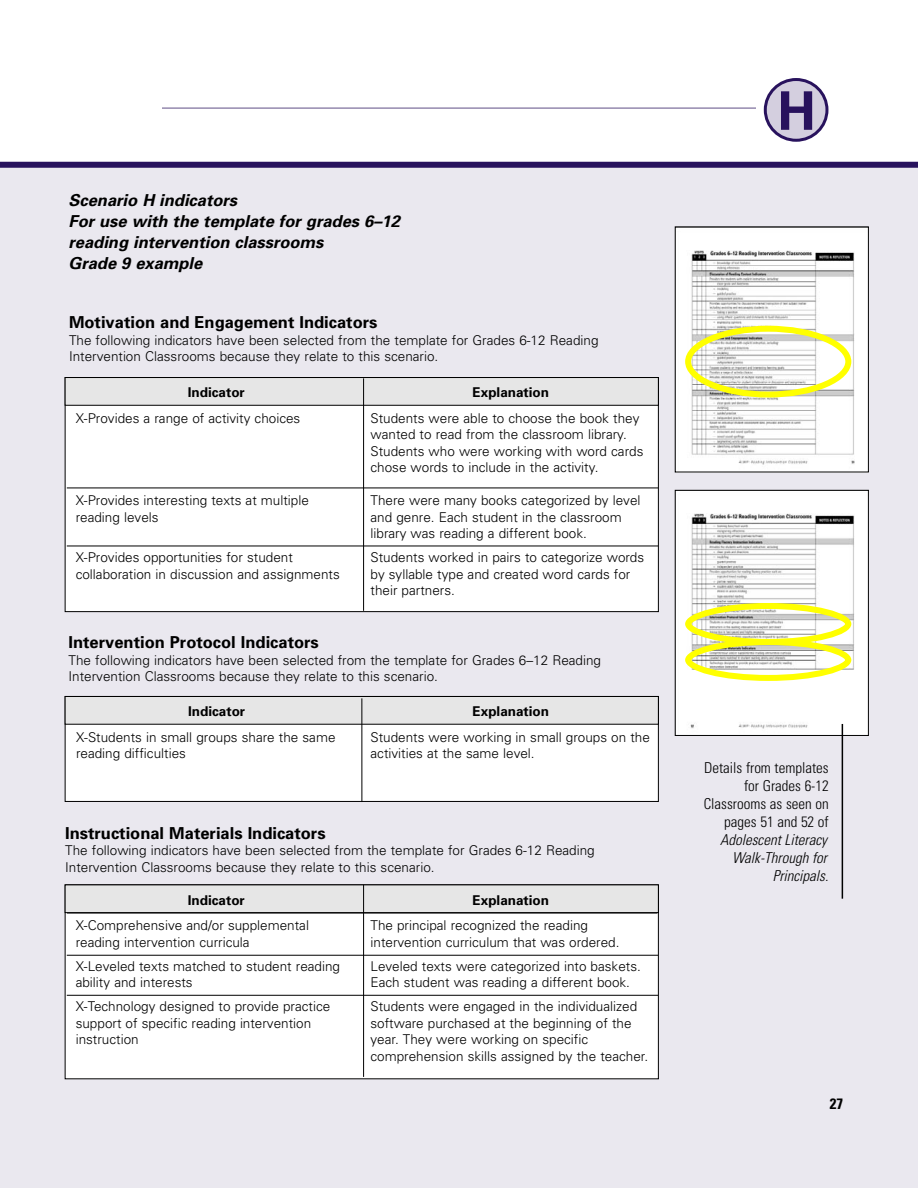
<style>
.page{position:relative;width:918px;height:1188px;background:#fff}
.page>*{position:absolute;margin:0;border:0;box-sizing:border-box;transform-origin:0 0}
.t1{font:700 53.25px "Univers";color:#28125d}
.t2{font:700 16.5px "Univers";color:#000}
.t3{font:italic 700 16.5px/21px "Univers";color:#000}
.t4{font:300 condensed 15px/18px "Univers";color:#000;text-align:right}
.t5{font:italic 300 condensed 15px/18px "Univers";color:#000;text-align:right}
.t6{font:700 condensed 15px "Univers";color:#000}
.t7{font:300 13.5px/16.5px "Univers";color:#000}
.t8{font:700 13.5px "Univers";color:#000}
</style>
<div class="page">
<div style="left:0;top:165px;width:918px;height:1023px;background:#eae8ef"></div>
<hr style="left:162px;top:107px;width:594px;height:2px;background:#9489ae">
<svg style="left:764px;top:78px;width:64px;height:64px"></svg>
<div style="left:64px;top:884px;width:595px;height:196px;background:#fff"></div>
<div style="left:66px;top:885px;width:592px;height:27px;background:#e6e6e6"></div>
<div style="left:65px;top:885px;width:594px;height:28px;border:1px solid #000"></div>
<hr style="left:67px;top:995px;width:591px;height:1px;background:#000">
<hr style="left:67px;top:955px;width:591px;height:1px;background:#000">
<div style="left:65px;top:378px;width:593px;height:234px;background:#fff"></div>
<div style="left:66px;top:378px;width:592px;height:27px;background:#e6e6e6"></div>
<div style="left:65px;top:377px;width:594px;height:29px;border:1px solid #000"></div>
<div style="left:65px;top:696px;width:593px;height:105px;background:#fff"></div>
<div style="left:65px;top:696px;width:594px;height:106px;border:1px solid #000"></div>
<div style="left:66px;top:697px;width:592px;height:27px;background:#e6e6e6"></div>
<div style="left:65px;top:696px;width:594px;height:29px;border:1px solid #000"></div>
<hr style="left:361px;top:698px;width:1px;height:104px;background:#000">
<img style="left:677px;top:492px;width:190px;height:242px">
<div style="left:675px;top:490px;width:194px;height:246px;border:1px solid #000"></div>
<img style="left:677px;top:228px;width:190px;height:242px">
<div style="left:675px;top:226px;width:194px;height:246px;border:1px solid #000"></div>
<svg style="left:685px;top:326px;width:166px;height:72px"></svg>
<svg style="left:685px;top:603px;width:166px;height:78px;background:#e8e89f"></svg>
<div style="left:0;top:162px;width:918px;height:6px;background:#28125d"></div>
<hr style="left:842px;top:724px;width:1px;height:175px;background:#000">
<hr style="left:363px;top:885px;width:1px;height:192px;background:#000">
<hr style="left:363px;top:378px;width:1px;height:233px;background:#000">
<hr style="left:67px;top:488px;width:591px;height:1px;background:#000">
<hr style="left:67px;top:546px;width:591px;height:1px;background:#000">
<p class="t3" style="left:69px;top:191px;width:336px">Scenario H indicators<br>For use with the template for grades 6–12 reading intervention classrooms<br>Grade 9 example</p>
<p class="t2" style="left:69px;top:316px;width:310px">Motivation and Engagement Indicators</p>
<p class="t7" style="left:69px;top:333px;width:531px">The following indicators have been selected from the template for Grades 6-12 Reading<br>Intervention Classrooms because they relate to this scenario.</p>
<p class="t8" style="left:188px;top:388px;width:58px">Indicator</p>
<p class="t7" style="left:76px;top:411px;width:226px">X-Provides a range of activity choices</p>
<p class="t7" style="left:76px;top:494px;width:235px">X-Provides interesting texts at multiple reading levels</p>
<p class="t7" style="left:76px;top:551px;width:266px">X-Provides opportunities for student collaboration in discussion and assignments</p>
<p class="t8" style="left:473px;top:388px;width:78px">Explanation</p>
<p class="t7" style="left:371px;top:411px;width:274px">Students were able to choose the book they wanted to read from the classroom library.<br>Students who were working with word cards chose words to include in the activity.</p>
<p class="t7" style="left:371px;top:494px;width:272px">There were many books categorized by level and genre. Each student in the classroom library was reading a different book.</p>
<p class="t7" style="left:371px;top:551px;width:275px">Students worked in pairs to categorize words by syllable type and created word cards for their partners.</p>
<p class="t2" style="left:69px;top:636px;width:252px">Intervention Protocol Indicators</p>
<p class="t7" style="left:69px;top:653px;width:534px">The following indicators have been selected from the template for Grades 6–12 Reading<br>Intervention Classrooms because they relate to this scenario.</p>
<p class="t8" style="left:188px;top:707px;width:58px">Indicator</p>
<p class="t7" style="left:76px;top:730px;width:261px">X-Students in small groups share the same reading difficulties</p>
<p class="t8" style="left:473px;top:707px;width:78px">Explanation</p>
<p class="t7" style="left:371px;top:730px;width:281px">Students were working in small groups on the activities at the same level.</p>
<p class="t2" style="left:65px;top:827px;width:262px">Instructional Materials Indicators</p>
<p class="t7" style="left:65px;top:843px;width:531px">The following indicators have been selected from the template for Grades 6-12 Reading<br>Intervention Classrooms because they relate to this scenario.</p>
<p class="t8" style="left:188px;top:895px;width:58px">Indicator</p>
<p class="t7" style="left:76px;top:918px;width:235px">X-Comprehensive and/or supplemental reading intervention curricula</p>
<p class="t7" style="left:76px;top:959px;width:266px">X-Leveled texts matched to student reading ability and interests</p>
<p class="t7" style="left:76px;top:999px;width:256px">X-Technology designed to provide practice support of specific reading intervention instruction</p>
<p class="t8" style="left:473px;top:895px;width:78px">Explanation</p>
<p class="t7" style="left:371px;top:918px;width:250px">The principal recognized the reading intervention curriculum that was ordered.</p>
<p class="t7" style="left:371px;top:959px;width:272px">Leveled texts were categorized into baskets.<br>Each student was reading a different book.</p>
<p class="t7" style="left:371px;top:999px;width:279px">Students were engaged in the individualized software purchased at the beginning of the year. They were working on specific comprehension skills assigned by the teacher.</p>
<h1 class="t1" style="left:777px;top:91px;width:40px">H</h1>
<p class="t4" style="left:704px;top:760px;width:127px">Details from templates for Grades 6-12<br>Classrooms as seen on pages 51 and 52 of</p>
<p class="t5" style="left:720px;top:832px;width:113px">AdolescentLiteracy<br>Walk-Through for<br>Principals.</p>
<p class="t6" style="left:830px;top:1098px;width:15px">27</p>
</div>
